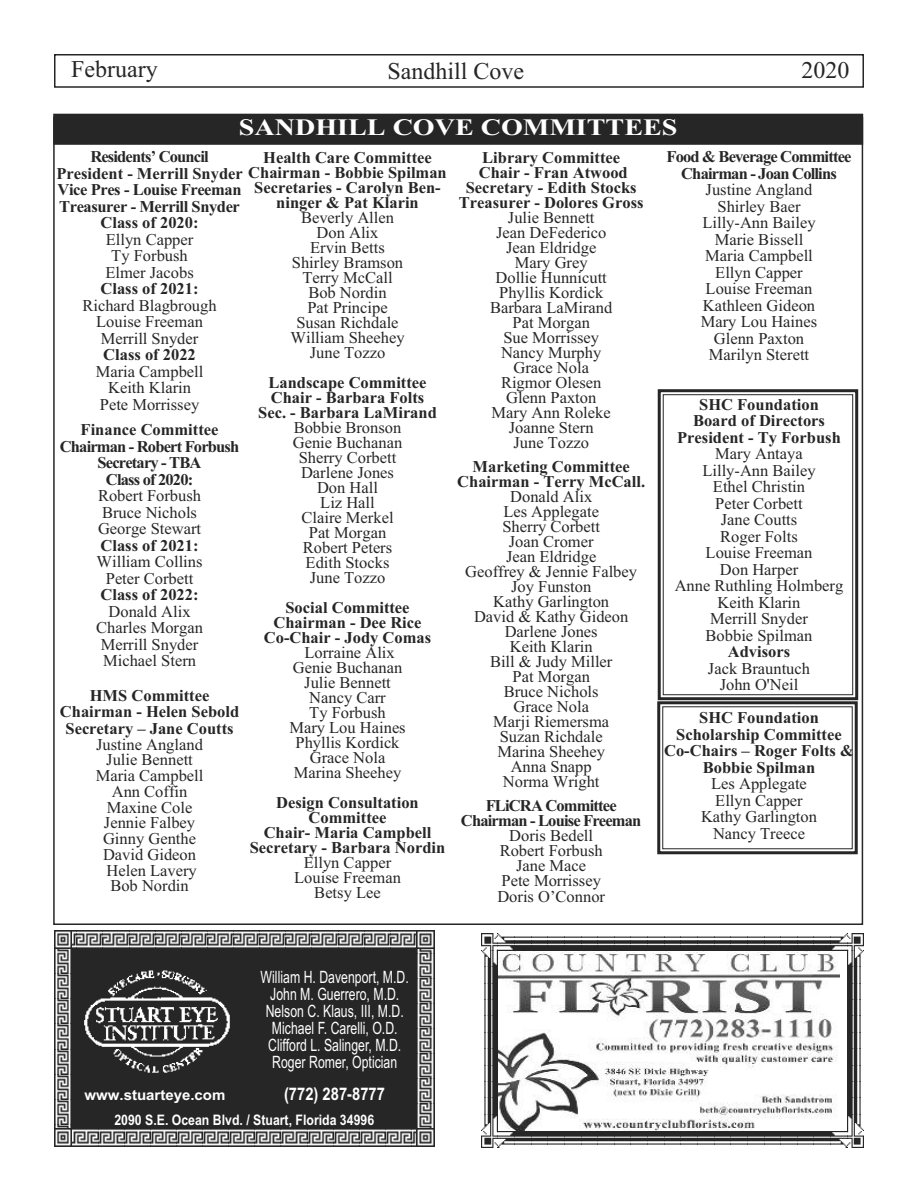
<style>
.page{position:relative;width:918px;height:1188px;background:#fff}
.page>*{position:absolute;margin:0;border:0;box-sizing:border-box;transform-origin:0 0}
.t1{font:24px "Times New Roman";color:#272627}
.t2{font:700 23.7px "Times New Roman";color:#fff;scale:1.19 1}
.t3{font:700 17.4px "Arial Narrow";color:#fff}
.t4{font:16.95px/17px "Arial Narrow";color:#fff;text-align:center;scale:.88 1}
.t5{font:16.5px/15px "Times New Roman";color:#272627;text-align:center}
.t6{font:700 16.5px/15px "Times New Roman";color:#272627;text-align:center}
.t7{font:700 16.5px/16.5px "Times New Roman";letter-spacing:-.05em;color:#272627;text-align:center}
.t8{font:700 16.5px "Times New Roman";letter-spacing:-.025em;color:#272627}
.t9{font:700 14.55px "Arial Narrow";color:#fff}
.t10{font:700 14.55px "Arial";color:#fff}
</style>
<div class="page">
<div style="left:54px;top:54px;width:810px;height:34px;border:2px solid #272627"></div>
<div style="left:55px;top:116px;width:806px;height:27px;background:#272627"></div>
<div style="left:53px;top:114px;width:810px;height:31px;border:2px solid #272627"></div>
<div style="left:72px;top:949px;width:344px;height:180px;background:#272627"></div>
<img style="left:54px;top:931px;width:362px;height:18px">
<img style="left:416px;top:931px;width:18px;height:198px">
<img style="left:72px;top:1129px;width:362px;height:18px">
<img style="left:54px;top:949px;width:18px;height:198px">
<img style="left:84px;top:970px;width:146px;height:103px">
<img style="left:499px;top:951px;width:340px;height:179px">
<img style="left:498px;top:933px;width:349px;height:17px">
<img style="left:481px;top:933px;width:17px;height:215px">
<img style="left:847px;top:933px;width:17px;height:198px">
<img style="left:498px;top:1131px;width:366px;height:17px">
<div style="left:657px;top:701px;width:201px;height:153px;border:3px solid #272627"></div>
<div style="left:662px;top:706px;width:191px;height:143px;border:1px solid #272627"></div>
<div style="left:658px;top:389px;width:200px;height:311px;border:3px solid #272627"></div>
<div style="left:663px;top:394px;width:190px;height:301px;border:1px solid #272627"></div>
<h1 class="t1" style="left:71px;top:55px;width:88px">February</h1>
<h1 class="t1" style="left:387px;top:57px;width:138px">Sandhill Cove</h1>
<h1 class="t1" style="left:801px;top:56px;width:49px">2020</h1>
<h2 class="t2" style="left:239px;top:113px;width:370px">SANDHILL COVE COMMITTEES</h2>
<p class="t6" style="left:459px;top:149px;width:186px">Library Committee<br>Chair - Fran Atwood<br>Secretary - Edith Stocks<br>Treasurer - Dolores Gross</p>
<p class="t5" style="left:490px;top:209px;width:124px">Julie Bennett<br>Jean DeFederico<br>Jean Eldridge<br>Mary Grey<br>Dollie Hunnicutt<br>Phyllis Kordick<br>Barbara LaMirand<br>Pat Morgan<br>Sue Morrissey<br>Nancy Murphy<br>Grace Nola<br>Rigmor Olesen<br>Glenn Paxton<br>Mary Ann Roleke<br>Joanne Stern<br>June Tozzo</p>
<p class="t6" style="left:457px;top:458px;width:189px">Marketing Committee<br>Chairman - Terry McCall.</p>
<p class="t5" style="left:465px;top:488px;width:173px">Donald Alix<br>Les Applegate<br>Sherry Corbett<br>Joan Cromer<br>Jean Eldridge<br>Geoffrey &amp; Jennie Falbey<br>Joy Funston<br>Kathy Garlington<br>David &amp; Kathy Gideon<br>Darlene Jones<br>Keith Klarin<br>Bill &amp; Judy Miller<br>Pat Morgan<br>Bruce Nichols<br>Grace Nola<br>Marji Riemersma<br>Suzan Richdale<br>Marina Sheehey<br>Anna Snapp<br>Norma Wright</p>
<p class="t7" style="left:461px;top:797px;width:182px;line-height:15px">FLiCRA Committee<br>Chairman - Louise Freeman</p>
<p class="t5" style="left:500px;top:827px;width:105px">Doris Bedell<br>Robert Forbush<br>Jane Mace<br>Pete Morrissey</p>
<p class="t5" style="left:497px;top:889px;width:109px">Doris O’Connor</p>
<p class="t7" style="left:667px;top:148px;width:187px">Food &amp; Beverage Committee<br>Chairman - Joan Collins</p>
<p class="t5" style="left:701px;top:181px;width:118px;line-height:16.5px">Justine Angland<br>Shirley Baer<br>Lilly-Ann Bailey<br>Marie Bissell<br>Maria Campbell<br>Ellyn Capper<br>Louise Freeman<br>Kathleen Gideon<br>Mary Lou Haines<br>Glenn Paxton<br>Marilyn Sterett</p>
<p class="t6" style="left:677px;top:396px;width:165px;line-height:16.5px">SHC Foundation<br>Board of Directors<br>President - Ty Forbush</p>
<p class="t5" style="left:675px;top:445px;width:170px;line-height:16.5px">Mary Antaya<br>Lilly-Ann Bailey<br>Ethel Christin<br>Peter Corbett<br>Jane Coutts<br>Roger Folts<br>Louise Freeman<br>Don Harper<br>Anne Ruthling Holmberg<br>Keith Klarin<br>Merrill Snyder<br>Bobbie Spilman</p>
<p class="t6" style="left:728px;top:644px;width:64px">Advisors</p>
<p class="t5" style="left:708px;top:660px;width:104px;line-height:16.5px">Jack Brauntuch<br>John O'Neil</p>
<p class="t6" style="left:664px;top:709px;width:191px;line-height:16.5px">SHC Foundation<br>Scholarship Committee<br>Co-Chairs – Roger Folts &amp;<br>Bobbie Spilman</p>
<p class="t5" style="left:701px;top:775px;width:117px;line-height:16.5px">Les Applegate<br>Ellyn Capper<br>Kathy Garlington<br>Nancy Treece</p>
<p class="t7" style="left:90px;top:148px;width:120px">Residents’ Council</p>
<p class="t6" style="left:56px;top:166px;width:392px">President - Merrill Snyder Chairman - Bobbie Spilman</p>
<p class="t8" style="left:58px;top:180px;width:185px">Vice Pres - Louise Freeman</p>
<p class="t8" style="left:59px;top:197px;width:182px">Treasurer - Merrill Snyder</p>
<p class="t6" style="left:101px;top:215px;width:100px">Class of 2020:</p>
<p class="t5" style="left:105px;top:231px;width:90px;line-height:16.5px">Ellyn Capper<br>Ty Forbush<br>Elmer Jacobs</p>
<p class="t6" style="left:101px;top:281px;width:100px">Class of 2021:</p>
<p class="t5" style="left:82px;top:297px;width:136px;line-height:16.5px">Richard Blagbrough<br>Louise Freeman<br>Merrill Snyder</p>
<p class="t6" style="left:103px;top:347px;width:94px">Class of 2022</p>
<p class="t5" style="left:96px;top:363px;width:109px;line-height:16.5px">Maria Campbell<br>Keith Klarin<br>Pete Morrissey</p>
<p class="t7" style="left:60px;top:421px;width:181px">Finance Committee<br>Chairman - Robert Forbush<br>Secretary - TBA<br>Class of 2020:</p>
<p class="t5" style="left:98px;top:487px;width:105px;line-height:16.5px;text-align:left">Robert Forbush<br>Bruce Nichols<br>George Stewart</p>
<p class="t6" style="left:101px;top:538px;width:100px">Class of 2021:</p>
<p class="t5" style="left:97px;top:553px;width:107px;line-height:16.5px">William Collins<br>Peter Corbett</p>
<p class="t6" style="left:101px;top:587px;width:100px">Class of 2022:</p>
<p class="t5" style="left:96px;top:603px;width:108px;line-height:16.5px">Donald Alix<br>Charles Morgan<br>Merrill Snyder<br>Michael Stern</p>
<p class="t6" style="left:60px;top:687px;width:181px;line-height:16.5px">HMS Committee<br>Chairman - Helen Sebold<br>Secretary – Jane Coutts</p>
<p class="t5" style="left:96px;top:736px;width:109px;line-height:15.8px">Justine Angland<br>Julie Bennett<br>Maria Campbell<br>Ann Coffin<br>Maxine Cole<br>Jennie Falbey<br>Ginny Genthe<br>David Gideon<br>Helen Lavery<br>Bob Nordin</p>
<p class="t6" style="left:254px;top:142px;width:188px;line-height:30px">Health Care Committee<br>Secretaries - Carolyn Ben-</p>
<p class="t6" style="left:276px;top:195px;width:144px">ninger &amp; Pat Klarin</p>
<p class="t5" style="left:291px;top:210px;width:116px">Beverly Allen<br>Don Alix<br>Ervin Betts<br>Shirley Bramson<br>Terry McCall<br>Bob Nordin<br>Pat Principe<br>Susan Richdale<br>William Sheehey<br>June Tozzo</p>
<p class="t6" style="left:258px;top:375px;width:180px">Landscape Committee<br>Chair - Barbara Folts<br>Sec. - Barbara LaMirand</p>
<p class="t5" style="left:293px;top:420px;width:111px">Bobbie Bronson<br>Genie Buchanan<br>Sherry Corbett<br>Darlene Jones<br>Don Hall<br>Liz Hall<br>Claire Merkel<br>Pat Morgan<br>Robert Peters<br>Edith Stocks<br>June Tozzo</p>
<p class="t6" style="left:264px;top:600px;width:169px">Social Committee<br>Chairman - Dee Rice<br>Co-Chair - Jody Comas</p>
<p class="t5" style="left:289px;top:645px;width:118px">Lorraine Alix<br>Genie Buchanan<br>Julie Bennett<br>Nancy Carr<br>Ty Forbush<br>Mary Lou Haines<br>Phyllis Kordick<br>Grace Nola<br>Marina Sheehey</p>
<p class="t6" style="left:250px;top:795px;width:197px">Design Consultation<br>Committee<br>Chair- Maria Campbell<br>Secretary - Barbara Nordin</p>
<p class="t5" style="left:294px;top:855px;width:108px">Ellyn Capper<br>Louise Freeman<br>Betsy Lee</p>
<p class="t4" style="left:261px;top:969px;width:170px">William H. Davenport, M.D.<br>John M. Guerrero, M.D.<br>Nelson C. Klaus, III, M.D.<br>Michael F. Carelli, O.D.<br>Clifford L. Salinger, M.D.<br>Roger Romer, Optician</p>
<p class="t10" style="left:85px;top:1087px;width:142px">www.stuarteye.com</p>
<p class="t3" style="left:284px;top:1084px;width:102px">(772) 287-8777</p>
<p class="t9" style="left:114px;top:1111px;width:261px">2090 S.E. Ocean Blvd. / Stuart, Florida 34996</p>
</div>
